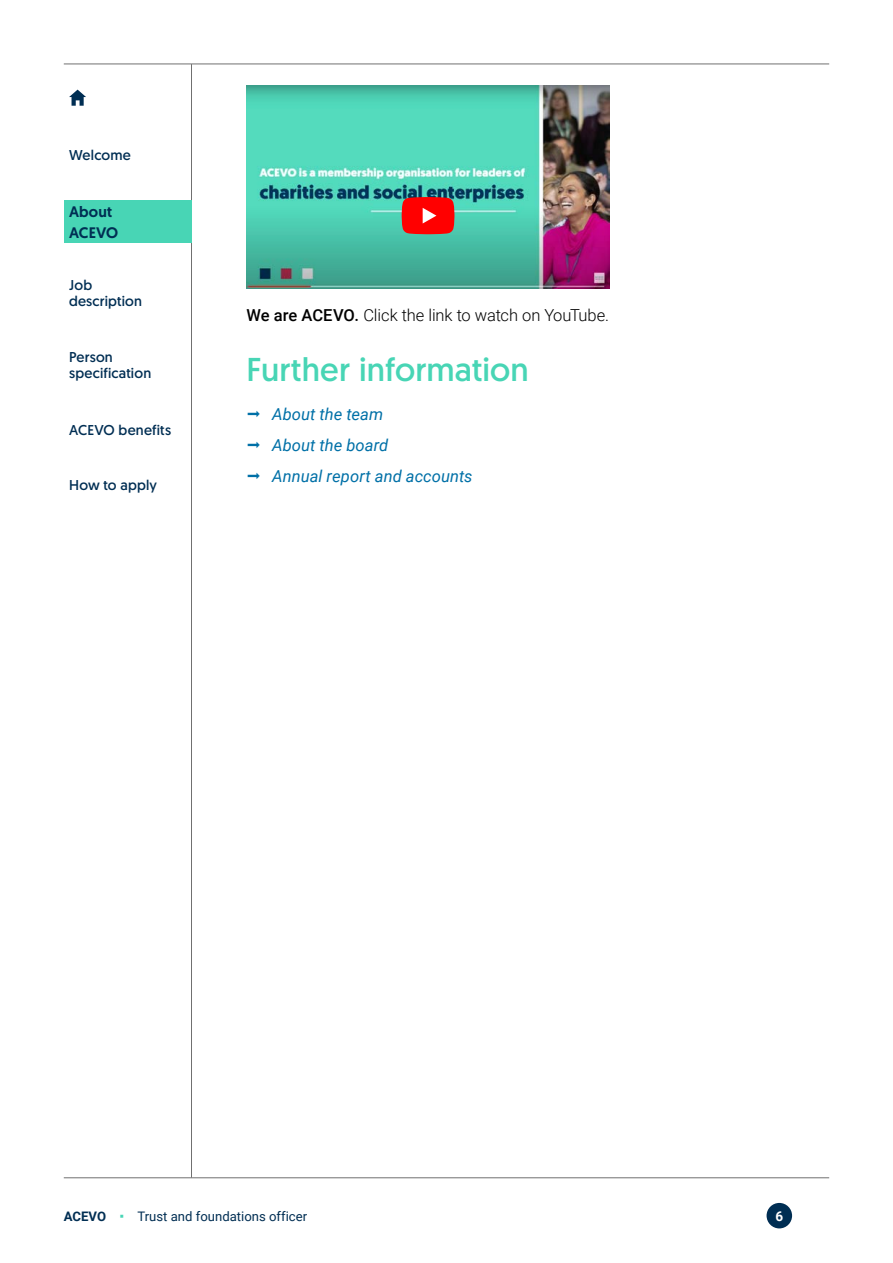
<style>
.page{position:relative;width:893px;height:1263px;background:#fff}
.page>*{position:absolute;margin:0;border:0;box-sizing:border-box;transform-origin:0 0}
.t1{font:33px "Geomanist";letter-spacing:.005em;color:#48d5b5}
.t2{font:italic 16.5px/31px "Roboto";letter-spacing:.005em;color:#0070a7}
.t3{font:300 16.5px "Roboto";letter-spacing:-.005em;color:#000}
.t4{font:500 15.15px/20.1px "Geomanist";letter-spacing:.01em;color:#002e53}
.t5{font:14.25px/15.8px "Geomanist";letter-spacing:.015em;color:#002e53}
.t6{font:700 13.5px "Roboto";color:#fff}
.t7{font:13.2px "Roboto";color:#002e53}
.s1{font-weight:500}
.s2{font-weight:700}
.s3{color:#48d5b5}
</style>
<div class="page">
<hr style="left:64px;top:64px;width:765px;height:1px;background:#707070">
<hr style="left:64px;top:1177px;width:765px;height:1px;background:#707070">
<hr style="left:191px;top:64px;width:1px;height:1113px;background:#707070">
<div style="left:767px;top:1203px;width:25px;height:25px;background:#002e53;border-radius:50%"></div>
<svg style="left:69px;top:90px;width:17px;height:16px"></svg>
<img style="left:247px;top:85px;width:362px;height:203px">
<svg style="left:402px;top:197px;width:52px;height:37px"></svg>
<div style="left:64px;top:200px;width:127px;height:43px;background:#48d5b5"></div>
<p class="t5" style="left:69px;top:147px;width:63px">Welcome</p>
<p class="t4" style="left:69px;top:202px;width:51px">About<br>ACEVO</p>
<p class="t5" style="left:69px;top:203px;width:47px;line-height:17.9px">About<br>ACEVO</p>
<p class="t5" style="left:69px;top:277px;width:74px">Job description</p>
<p class="t5" style="left:69px;top:349px;width:84px">Person specification</p>
<p class="t5" style="left:69px;top:422px;width:104px">ACEVO benefits</p>
<p class="t5" style="left:69px;top:477px;width:89px">How to apply</p>
<p class="t3" style="left:247px;top:303px;width:364px"><span class="s1">We are ACEVO.</span> Click the link to watch on YouTube.</p>
<h1 class="t1" style="left:247px;top:348px;width:284px">Further information</h1>
<p class="t2" style="left:272px;top:398px;width:202px">About the team<br>About the board<br>Annual report and accounts</p>
<p class="t7" style="left:64px;top:1207px;width:245px"><span class="s2">ACEVO</span> <span class="s3">○</span> Trust and foundations officer</p>
<p class="t6" style="left:775px;top:1206px;width:9px">6</p>
</div>
